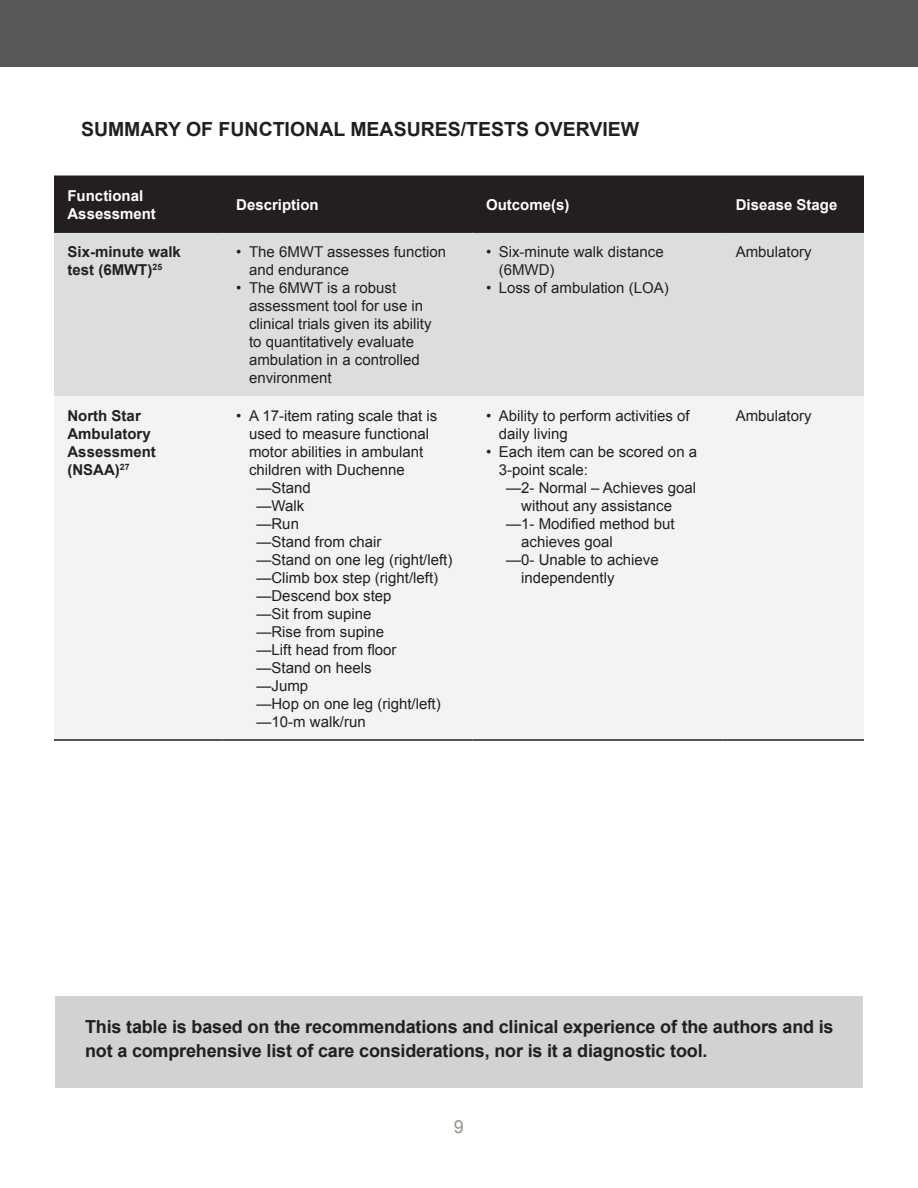
<style>
.page{position:relative;width:918px;height:1188px;background:#fff}
.page>*{position:absolute;margin:0;border:0;box-sizing:border-box;transform-origin:0 0}
.Sub_Header{font:700 19.5px "Arial";color:#231f20}
.Body_Copy_12{font:700 18px/24px "Arial";letter-spacing:-.01em;color:#231f20}
.t1{font:18px "Arial";color:#959383}
.Table_Copy_Small{font:15px/18px "Arial";color:#231f20}
.Table_Copy_Small-2{font:700 15px/18px "Arial";color:#231f20}
.Table_Copy_Small-3{font:700 15px/18px "Arial";color:#fff}
</style>
<div class="page">
<div style="left:0;top:0;width:918px;height:68px;background:#57585a"></div>
<div style="left:54px;top:177px;width:810px;height:54px;background:#231f20"></div>
<div style="left:54px;top:233px;width:810px;height:163px;background:#dcdddf"></div>
<div style="left:54px;top:396px;width:810px;height:343px;background:#f2f3f4"></div>
<hr style="left:54px;top:176px;width:169px;height:1px;background:#231f20">
<hr style="left:223px;top:176px;width:249px;height:1px;background:#231f20">
<hr style="left:472px;top:176px;width:250px;height:1px;background:#231f20">
<hr style="left:722px;top:176px;width:142px;height:1px;background:#231f20">
<hr style="left:54px;top:231px;width:169px;height:2px;background:#231f20">
<hr style="left:223px;top:231px;width:249px;height:2px;background:#231f20">
<hr style="left:472px;top:231px;width:250px;height:2px;background:#231f20">
<hr style="left:722px;top:231px;width:142px;height:2px;background:#231f20">
<hr style="left:54px;top:739px;width:169px;height:2px;background:#231f20">
<hr style="left:223px;top:739px;width:249px;height:2px;background:#231f20">
<hr style="left:472px;top:739px;width:250px;height:2px;background:#231f20">
<hr style="left:722px;top:739px;width:142px;height:2px;background:#231f20">
<div style="left:55px;top:996px;width:808px;height:92px;background:#d1d2d4"></div>
<p class="Sub_Header" style="left:81px;top:116px;width:560px">SUMMARY OF FUNCTIONAL MEASURES/TESTS OVERVIEW</p>
<p class="Table_Copy_Small-3" style="left:68px;top:187px;width:90px">Functional<br>Assessment</p>
<p class="Table_Copy_Small-3" style="left:236px;top:196px;width:84px">Description</p>
<p class="Table_Copy_Small-3" style="left:486px;top:196px;width:85px">Outcome(s)</p>
<p class="Table_Copy_Small-3" style="left:736px;top:196px;width:103px">Disease Stage</p>
<p class="Table_Copy_Small-2" style="left:68px;top:243px;width:115px">Six-minute walk test (6MWT)<sup>25</sup></p>
<p class="Table_Copy_Small" style="left:249px;top:242px;width:199px;text-indent:-13px">• The 6MWT assesses function and endurance</p>
<p class="Table_Copy_Small" style="left:249px;top:278px;width:184px;text-indent:-13px">• The 6MWT is a robust assessment tool for use in clinical trials given its ability to quantitatively evaluate ambulation in a controlled environment</p>
<p class="Table_Copy_Small" style="left:499px;top:242px;width:167px;text-indent:-13px">• Six-minute walk distance (6MWD)</p>
<p class="Table_Copy_Small" style="left:486px;top:278px;width:184px">• Loss of ambulation (LOA)</p>
<p class="Table_Copy_Small" style="left:736px;top:242px;width:77px">Ambulatory</p>
<p class="Table_Copy_Small-2" style="left:68px;top:407px;width:90px">North Star<br>Ambulatory<br>Assessment (NSAA)<sup>27</sup></p>
<p class="Table_Copy_Small" style="left:249px;top:406px;width:190px;text-indent:-13px">• A 17-item rating scale that is used to measure functional motor abilities in ambulant children with Duchenne</p>
<p class="Table_Copy_Small" style="left:256px;top:478px;width:56px">—Stand</p>
<p class="Table_Copy_Small" style="left:256px;top:496px;width:49px">—Walk</p>
<p class="Table_Copy_Small" style="left:256px;top:514px;width:44px">—Run</p>
<p class="Table_Copy_Small" style="left:256px;top:532px;width:127px">—Stand from chair</p>
<p class="Table_Copy_Small" style="left:256px;top:550px;width:197px">—Stand on one leg (right/left)</p>
<p class="Table_Copy_Small" style="left:256px;top:568px;width:183px">—Climb box step (right/left)</p>
<p class="Table_Copy_Small" style="left:256px;top:586px;width:137px">—Descend box step</p>
<p class="Table_Copy_Small" style="left:256px;top:604px;width:117px">—Sit from supine</p>
<p class="Table_Copy_Small" style="left:256px;top:622px;width:129px">—Rise from supine</p>
<p class="Table_Copy_Small" style="left:256px;top:640px;width:142px">—Lift head from floor</p>
<p class="Table_Copy_Small" style="left:256px;top:658px;width:117px">—Stand on heels</p>
<p class="Table_Copy_Small" style="left:256px;top:676px;width:53px">—Jump</p>
<p class="Table_Copy_Small" style="left:256px;top:694px;width:186px">—Hop on one leg (right/left)</p>
<p class="Table_Copy_Small" style="left:256px;top:712px;width:111px">—10-m walk/run</p>
<p class="Table_Copy_Small" style="left:499px;top:406px;width:192px;text-indent:-13px">• Ability to perform activities of daily living</p>
<p class="Table_Copy_Small" style="left:499px;top:442px;width:200px;text-indent:-13px">• Each item can be scored on a<br>3-point scale:</p>
<p class="Table_Copy_Small" style="left:521px;top:478px;width:177px;text-indent:-15px">—2- Normal – Achieves goal without any assistance</p>
<p class="Table_Copy_Small" style="left:521px;top:514px;width:155px;text-indent:-15px">—1- Modified method but achieves goal</p>
<p class="Table_Copy_Small" style="left:521px;top:550px;width:139px;text-indent:-15px">—0- Unable to achieve independently</p>
<p class="Table_Copy_Small" style="left:736px;top:406px;width:77px">Ambulatory</p>
<p class="Body_Copy_12" style="left:85px;top:1015px;width:750px">This table is based on the recommendations and clinical experience of the authors and is not a comprehensive list of care considerations, nor is it a diagnostic tool.</p>
<p class="t1" style="left:454px;top:1115px;width:12px">9</p>
</div>
